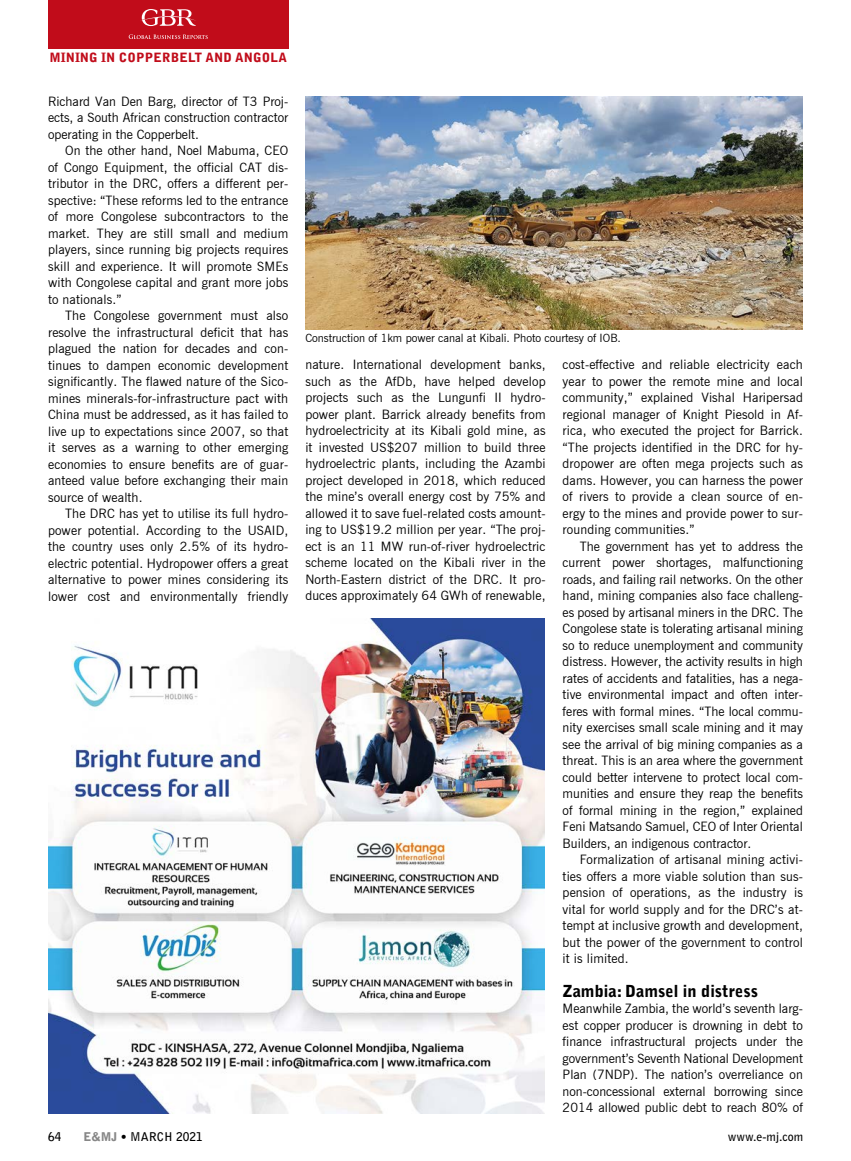
<style>
.page{position:relative;width:851px;height:1161px;background:#fff}
.page>*{position:absolute;margin:0;border:0;box-sizing:border-box;transform-origin:0 0}
.t1{font:900 16.5px "Bell Gothic Std";color:#000}
.t2{font:12.75px/16.5px "News Gothic BT";letter-spacing:.01em;color:#000;text-align:justify}
.t3{font:900 12.75px "Bell Gothic Std";letter-spacing:.01em;color:#c10c1a}
.t4{font:700 12px "Bell Gothic Std";color:#000}
.t5{font:11.25px "News Gothic BT";color:#000}
.s1{font-weight:900;color:#878787}
.s2{font-weight:900}
</style>
<div class="page">
<div style="left:48px;top:0;width:240px;height:48px;background:#c10c1a"></div>
<svg style="left:129px;top:34px;width:79px;height:5px"></svg>
<svg style="left:140px;top:9px;width:56px;height:17px"></svg>
<img style="left:305px;top:96px;width:497px;height:233px">
<img style="left:48px;top:618px;width:496px;height:495px">
<p class="t3" style="left:49px;top:50px;width:239px">MINING IN COPPERBELT AND ANGOLA</p>
<p class="t2" style="left:48px;top:93px;width:242px">Richard Van Den Barg, director of T3 Proj&shy;ects, a South African construction contractor operating in the Copperbelt.</p>
<p class="t2" style="left:48px;top:142px;width:242px;text-indent:17px">On the other hand, Noel Mabuma, CEO of Congo Equipment, the official CAT dis&shy;tributor in the DRC, offers a different per&shy;spective: “These reforms led to the entrance of more Congolese subcontractors to the market. They are still small and medium players, since running big projects requires skill and experience. It will promote SMEs with Congolese capital and grant more jobs to nationals.”</p>
<p class="t2" style="left:48px;top:307px;width:242px;text-indent:17px">The Congolese government must also resolve the infrastructural deficit that has plagued the nation for decades and con&shy;tinues to dampen economic development significantly. The flawed nature of the Sico&shy;mines minerals-for-infrastructure pact with China must be addressed, as it has failed to live up to expectations since 2007, so that it serves as a warning to other emerging economies to ensure benefits are of guar&shy;anteed value before exchanging their main source of wealth.</p>
<p class="t2" style="left:48px;top:505px;width:242px;text-indent:17px">The DRC has yet to utilise its full hydro&shy;power potential. According to the USAID, the country uses only 2.5% of its hydro&shy;electric potential. Hydropower offers a great alternative to power mines considering its lower cost and environmentally friendly</p>
<p class="t5" style="left:305px;top:331px;width:317px">Construction of 1km power canal at Kibali. Photo courtesy of IOB.</p>
<p class="t2" style="left:305px;top:356px;width:242px">nature. International development banks, such as the AfDb, have helped develop projects such as the Lungunfi II hydro&shy;power plant. Barrick already benefits from hydroelectricity at its Kibali gold mine, as it invested US$207 million to build three hydroelectric plants, including the Azambi project developed in 2018, which reduced the mine’s overall energy cost by 75% and allowed it to save fuel-related costs amount&shy;ing to US$19.2 million per year. “The proj&shy;ect is an 11 MW run-of-river hydroelectric scheme located on the Kibali river in the North-Eastern district of the DRC. It pro&shy;duces approximately 64 GWh of renewable,</p>
<p class="t2" style="left:562px;top:356px;width:242px">cost-effective and reliable electricity each year to power the remote mine and local community,” explained Vishal Haripersad regional manager of Knight Piesold in Af&shy;rica, who executed the project for Barrick. “The projects identified in the DRC for hy&shy;dropower are often mega projects such as dams. However, you can harness the power of rivers to provide a clean source of en&shy;ergy to the mines and provide power to sur&shy;rounding communities.”</p>
<p class="t2" style="left:562px;top:538px;width:242px;text-indent:17px">The government has yet to address the current power shortages, malfunctioning roads, and failing rail networks. On the other hand, mining companies also face challeng&shy;es posed by artisanal miners in the DRC. The Congolese state is tolerating artisanal mining so to reduce unemployment and community distress. However, the activity results in high rates of accidents and fatalities, has a nega&shy;tive environmental impact and often inter&shy;feres with formal mines. “The local commu&shy;nity exercises small scale mining and it may see the arrival of big mining companies as a threat. This is an area where the government could better intervene to protect local com&shy;munities and ensure they reap the benefits of formal mining in the region,” explained Feni Matsando Samuel, CEO of Inter Oriental Builders, an indigenous contractor.</p>
<p class="t2" style="left:562px;top:851px;width:242px;text-indent:17px">Formalization of artisanal mining activi&shy;ties offers a more viable solution than sus&shy;pension of operations, as the industry is vital for world supply and for the DRC’s at&shy;tempt at inclusive growth and development, but the power of the government to control it is limited.</p>
<p class="t1" style="left:562px;top:981px;width:197px">Zambia: Damsel in distress</p>
<p class="t2" style="left:562px;top:1000px;width:242px">Meanwhile Zambia, the world’s seventh larg&shy;est copper producer is drowning in debt to finance infrastructural projects under the government’s Seventh National Development Plan (7NDP). The nation’s overreliance on non-concessional external borrowing since 2014 allowed public debt to reach 80% of</p>
<p class="t4" style="left:48px;top:1130px;width:15px">64</p>
<p class="t4" style="left:83px;top:1130px;width:121px"><span class="s1">E&amp;MJ</span> <span class="s2">•</span> MARCH 2021</p>
<p class="t4" style="left:727px;top:1130px;width:77px">www.e-mj.com</p>
</div>
